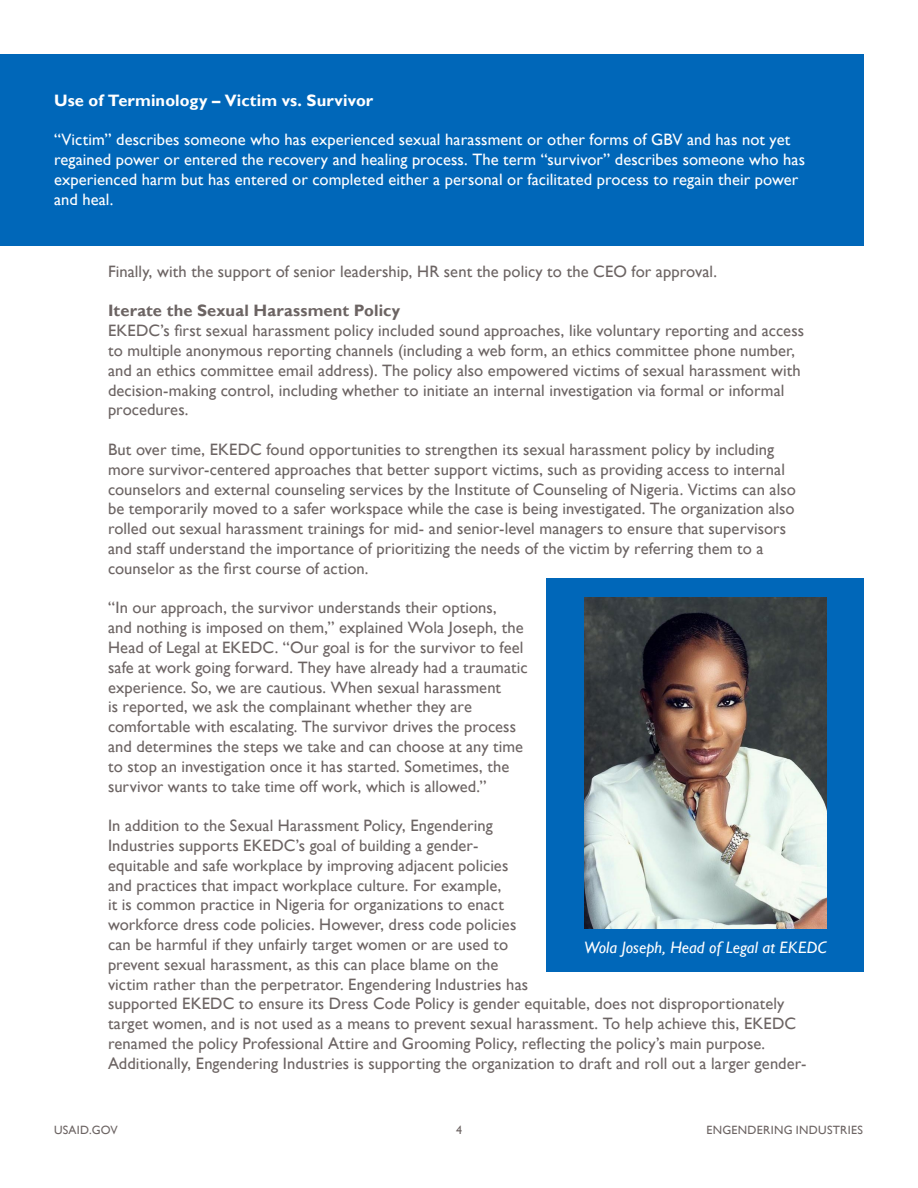
<style>
.page{position:relative;width:918px;height:1188px;background:#fff}
.page>*{position:absolute;margin:0;border:0;box-sizing:border-box;transform-origin:0 0}
.t1{font:16.5px/19.8px "Gill Sans";letter-spacing:.005em;color:#6c6463}
.t2{font:16.5px/19.8px "Gill Sans";letter-spacing:.005em;color:#fff}
.t3{font:700 16.5px "Gill Sans";letter-spacing:.005em;color:#fff}
.t4{font:700 16.5px "Gill Sans";letter-spacing:.01em;color:#6c6463}
.t5{font:italic 16.5px "Gill Sans";letter-spacing:.005em;color:#fff}
.t6{font:12px "Gill Sans";letter-spacing:.025em;color:#6c6463}
</style>
<div class="page">
<div style="left:547px;top:579px;width:317px;height:393px;background:#0067b9"></div>
<img style="left:584px;top:598px;width:243px;height:330px">
<div style="left:0;top:54px;width:864px;height:191px;background:#0067b9"></div>
<p class="t3" style="left:54px;top:90px;width:321px">Use of Terminology – Victim vs. Survivor</p>
<p class="t2" style="left:54px;top:130px;width:753px">“Victim” describes someone who has experienced sexual harassment or other forms of GBV and has not yet regained power or entered the recovery and healing process. The term “survivor” describes someone who has experienced harm but has entered or completed either a personal or facilitated process to regain their power and heal.</p>
<p class="t1" style="left:108px;top:262px;width:610px">Finally, with the support of senior leadership, HR sent the policy to the CEO for approval.</p>
<p class="t4" style="left:108px;top:301px;width:294px">Iterate the Sexual Harassment Policy</p>
<p class="t1" style="left:108px;top:321px;width:698px">EKEDC’s first sexual harassment policy included sound approaches, like voluntary reporting and access to multiple anonymous reporting channels (including a web form, an ethics committee phone number, and an ethics committee email address). The policy also empowered victims of sexual harassment with decision-making control, including whether to initiate an internal investigation via formal or informal procedures.</p>
<p class="t1" style="left:108px;top:440px;width:689px">But over time, EKEDC found opportunities to strengthen its sexual harassment policy by including more survivor-centered approaches that better support victims, such as providing access to internal counselors and external counseling services by the Institute of Counseling of Nigeria. Victims can also be temporarily moved to a safer workspace while the case is being investigated. The organization also rolled out sexual harassment trainings for mid- and senior-level managers to ensure that supervisors and staff understand the importance of prioritizing the needs of the victim by referring them to a counselor as the first course of action.</p>
<p class="t1" style="left:108px;top:598px;width:421px">“In our approach, the survivor understands their options,<br>and nothing is imposed on them,” explained Wola Joseph, the Head of Legal at EKEDC. “Our goal is for the survivor to feel safe at work going forward. They have already had a traumatic experience. So, we are cautious. When sexual harassment<br>is reported, we ask the complainant whether they are comfortable with escalating. The survivor drives the process and determines the steps we take and can choose at any time to stop an investigation once it has started. Sometimes, the survivor wants to take time off work, which is allowed.”</p>
<p class="t1" style="left:108px;top:816px;width:422px">In addition to the Sexual Harassment Policy, Engendering Industries supports EKEDC’s goal of building a gender&shy;equitable and safe workplace by improving adjacent policies and practices that impact workplace culture. For example,<br>it is common practice in Nigeria for organizations to enact workforce dress code policies. However, dress code policies can be harmful if they unfairly target women or are used to prevent sexual harassment, as this can place blame on the victim rather than the perpetrator. Engendering Industries has</p>
<p class="t1" style="left:108px;top:994px;width:700px">supported EKEDC to ensure its Dress Code Policy is gender equitable, does not disproportionately target women, and is not used as a means to prevent sexual harassment. To help achieve this, EKEDC renamed the policy Professional Attire and Grooming Policy, reflecting the policy’s main purpose.<br>Additionally, Engendering Industries is supporting the organization to draft and roll out a larger gender-</p>
<p class="t5" style="left:584px;top:938px;width:244px">Wola Joseph, Head of Legal at EKEDC</p>
<p class="t6" style="left:54px;top:1123px;width:65px">USAID.GOV</p>
<p class="t6" style="left:456px;top:1123px;width:7px">4</p>
<p class="t6" style="left:706px;top:1123px;width:158px">ENGENDERING INDUSTRIES</p>
</div>
